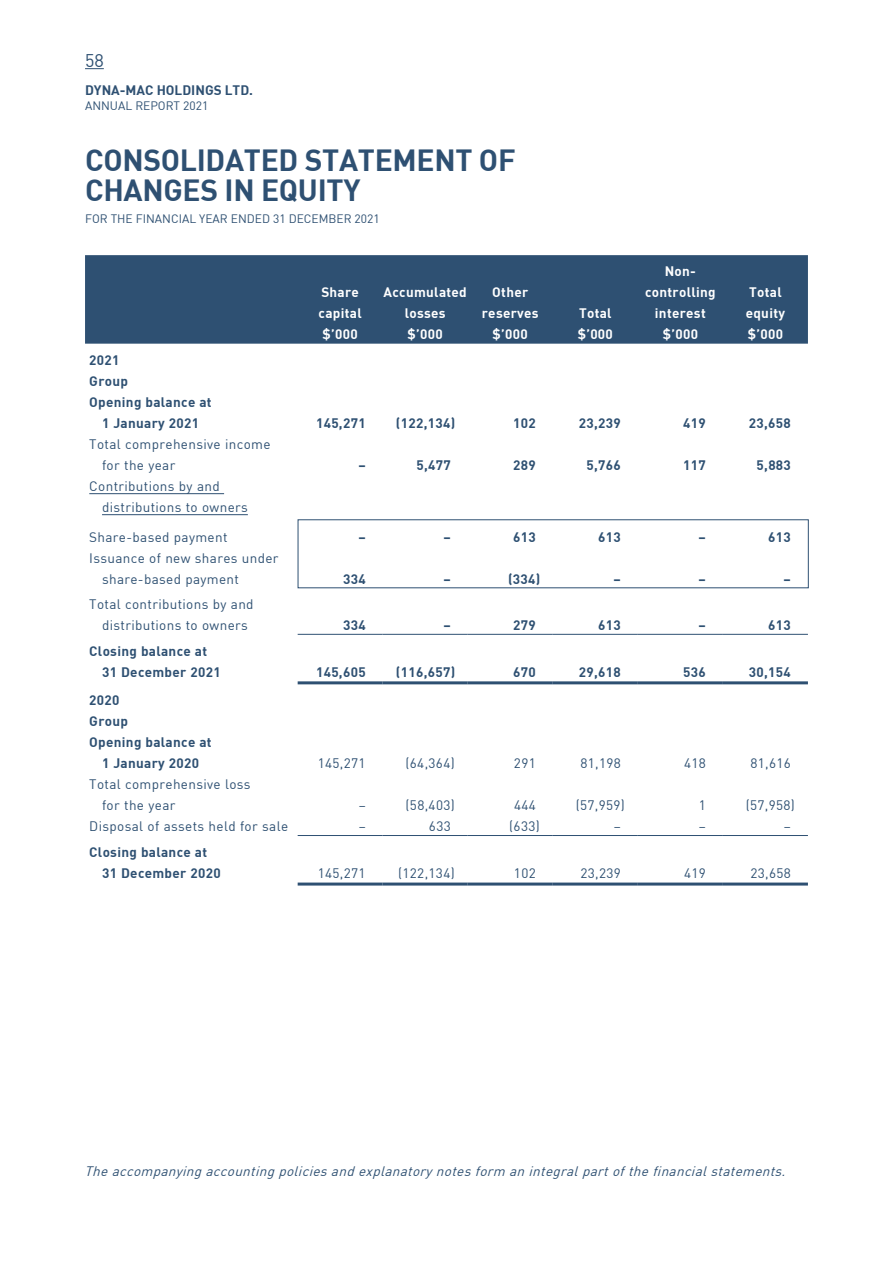
<style>
.page{position:relative;width:893px;height:1263px;background:#fff}
.page>*{position:absolute;margin:0;border:0;box-sizing:border-box;transform-origin:0 0}
.t1{font:30px/30px "DIN Bold";letter-spacing:-.01em;color:#2e5072}
.t2{font:18px "DIN";color:#2e5072}
.t3{font:13.5px/21px "DIN";letter-spacing:.025em;color:#2e5072}
.t4{font:13.5px/21px "DIN Bold";letter-spacing:.025em;color:#2e5072}
.t5{font:13.5px/21px "DIN Bold";letter-spacing:.025em;color:#fff;text-align:center}
.t6{font:italic 13.5px "DIN";color:#2e5072}
.t7{font:13.5px "DIN Bold";color:#2e5072}
.t8{font:12px "DIN";color:#2e5072}
</style>
<div class="page">
<div style="left:85px;top:255px;width:723px;height:89px;background:#2e5072"></div>
<hr style="left:89px;top:493px;width:135px;height:1px;background:#2e5072">
<hr style="left:102px;top:514px;width:146px;height:1px;background:#2e5072">
<div style="left:298px;top:519px;width:511px;height:69px;border:1px solid #2e5072"></div>
<hr style="left:298px;top:634px;width:85px;height:1px;background:#2e5072">
<hr style="left:383px;top:634px;width:85px;height:1px;background:#2e5072">
<hr style="left:468px;top:634px;width:85px;height:1px;background:#2e5072">
<hr style="left:553px;top:634px;width:85px;height:1px;background:#2e5072">
<hr style="left:638px;top:634px;width:85px;height:1px;background:#2e5072">
<hr style="left:723px;top:634px;width:85px;height:1px;background:#2e5072">
<hr style="left:298px;top:681px;width:85px;height:3px;background:#2e5072">
<hr style="left:383px;top:681px;width:85px;height:3px;background:#2e5072">
<hr style="left:468px;top:681px;width:85px;height:3px;background:#2e5072">
<hr style="left:553px;top:681px;width:85px;height:3px;background:#2e5072">
<hr style="left:638px;top:681px;width:85px;height:3px;background:#2e5072">
<hr style="left:723px;top:681px;width:85px;height:3px;background:#2e5072">
<hr style="left:298px;top:835px;width:85px;height:1px;background:#2e5072">
<hr style="left:383px;top:835px;width:85px;height:1px;background:#2e5072">
<hr style="left:468px;top:835px;width:85px;height:1px;background:#2e5072">
<hr style="left:553px;top:835px;width:85px;height:1px;background:#2e5072">
<hr style="left:638px;top:835px;width:85px;height:1px;background:#2e5072">
<hr style="left:723px;top:835px;width:85px;height:1px;background:#2e5072">
<hr style="left:298px;top:882px;width:85px;height:3px;background:#2e5072">
<hr style="left:383px;top:882px;width:85px;height:3px;background:#2e5072">
<hr style="left:468px;top:882px;width:85px;height:3px;background:#2e5072">
<hr style="left:553px;top:882px;width:85px;height:3px;background:#2e5072">
<hr style="left:638px;top:882px;width:85px;height:3px;background:#2e5072">
<hr style="left:723px;top:882px;width:85px;height:3px;background:#2e5072">
<svg style="left:85px;top:68px;width:19px;height:1px"></svg>
<h2 class="t2" style="left:85px;top:52px;width:20px">58</h2>
<p class="t7" style="left:85px;top:81px;width:170px">DYNA-MAC HOLDINGS LTD.</p>
<p class="t8" style="left:85px;top:100px;width:125px">ANNUAL REPORT 2021</p>
<h1 class="t1" style="left:85px;top:144px;width:432px">CONSOLIDATED STATEMENT OF<br>CHANGES IN EQUITY</h1>
<p class="t8" style="left:85px;top:214px;width:296px">FOR THE FINANCIAL YEAR ENDED 31 DECEMBER 2021</p>
<p class="t5" style="left:319px;top:281px;width:45px;text-align:left">Share capital</p>
<p class="t5" style="left:384px;top:281px;width:85px">Accumulated losses</p>
<p class="t5" style="left:482px;top:281px;width:58px">Other reserves</p>
<p class="t5" style="left:579px;top:302px;width:34px">Total</p>
<p class="t5" style="left:645px;top:260px;width:72px">Non&shy;controlling interest</p>
<p class="t5" style="left:746px;top:281px;width:41px;text-align:left">Total equity</p>
<p class="t5" style="left:323px;top:323px;width:37px">$’000</p>
<p class="t5" style="left:408px;top:323px;width:37px">$’000</p>
<p class="t5" style="left:493px;top:323px;width:37px">$’000</p>
<p class="t5" style="left:578px;top:323px;width:37px">$’000</p>
<p class="t5" style="left:663px;top:323px;width:37px">$’000</p>
<p class="t5" style="left:748px;top:323px;width:37px">$’000</p>
<p class="t4" style="left:89px;top:349px;width:32px">2021</p>
<p class="t4" style="left:89px;top:370px;width:40px">Group</p>
<p class="t4" style="left:89px;top:391px;width:124px">Opening balance at</p>
<p class="t4" style="left:102px;top:412px;width:99px">1 January 2021</p>
<p class="t4" style="left:316px;top:412px;width:51px">145,271</p>
<p class="t4" style="left:396px;top:412px;width:61px">(122,134)</p>
<p class="t4" style="left:513px;top:412px;width:24px">102</p>
<p class="t4" style="left:579px;top:412px;width:43px">23,239</p>
<p class="t4" style="left:683px;top:412px;width:24px">419</p>
<p class="t4" style="left:749px;top:412px;width:43px">23,658</p>
<p class="t3" style="left:102px;top:434px;width:170px;text-indent:-13px">Total comprehensive income for the year</p>
<p class="t4" style="left:358px;top:454px;width:9px">–</p>
<p class="t4" style="left:416px;top:454px;width:36px">5,477</p>
<p class="t4" style="left:513px;top:454px;width:24px">289</p>
<p class="t4" style="left:586px;top:454px;width:36px">5,766</p>
<p class="t4" style="left:683px;top:454px;width:24px">117</p>
<p class="t4" style="left:757px;top:454px;width:36px">5,883</p>
<p class="t3" style="left:102px;top:476px;width:147px;text-indent:-13px">Contributions by and distributions to owners</p>
<p class="t3" style="left:89px;top:527px;width:140px">Share-based payment</p>
<p class="t4" style="left:358px;top:526px;width:9px">–</p>
<p class="t4" style="left:443px;top:526px;width:9px">–</p>
<p class="t4" style="left:513px;top:526px;width:24px">613</p>
<p class="t4" style="left:598px;top:526px;width:24px">613</p>
<p class="t4" style="left:698px;top:526px;width:9px">–</p>
<p class="t4" style="left:768px;top:526px;width:24px">613</p>
<p class="t3" style="left:102px;top:548px;width:178px;text-indent:-13px">Issuance of new shares under share-based payment</p>
<p class="t4" style="left:343px;top:568px;width:24px">334</p>
<p class="t4" style="left:443px;top:568px;width:9px">–</p>
<p class="t4" style="left:508px;top:568px;width:34px">(334)</p>
<p class="t4" style="left:613px;top:568px;width:9px">–</p>
<p class="t4" style="left:698px;top:568px;width:9px">–</p>
<p class="t4" style="left:784px;top:568px;width:9px">–</p>
<p class="t3" style="left:89px;top:595px;width:166px;text-align:center">Total contributions by and distributions to owners</p>
<p class="t4" style="left:102px;top:640px;width:120px;text-indent:-13px">Closing balance at<br>31 December 2021</p>
<p class="t4" style="left:343px;top:614px;width:24px">334</p>
<p class="t4" style="left:443px;top:614px;width:9px">–</p>
<p class="t4" style="left:513px;top:614px;width:24px">279</p>
<p class="t4" style="left:598px;top:614px;width:24px">613</p>
<p class="t4" style="left:698px;top:614px;width:9px">–</p>
<p class="t4" style="left:768px;top:614px;width:24px">613</p>
<p class="t4" style="left:316px;top:661px;width:51px">145,605</p>
<p class="t4" style="left:396px;top:661px;width:61px">(116,657)</p>
<p class="t4" style="left:513px;top:661px;width:24px">670</p>
<p class="t4" style="left:579px;top:661px;width:43px">29,618</p>
<p class="t4" style="left:683px;top:661px;width:24px">536</p>
<p class="t4" style="left:749px;top:661px;width:43px">30,154</p>
<p class="t4" style="left:89px;top:689px;width:32px">2020</p>
<p class="t4" style="left:89px;top:710px;width:40px">Group</p>
<p class="t4" style="left:89px;top:731px;width:124px">Opening balance at</p>
<p class="t4" style="left:102px;top:752px;width:99px">1 January 2020</p>
<p class="t3" style="left:318px;top:754px;width:49px">145,271</p>
<p class="t3" style="left:406px;top:754px;width:51px">(64,364)</p>
<p class="t3" style="left:514px;top:754px;width:23px">291</p>
<p class="t3" style="left:580px;top:754px;width:42px">81,198</p>
<p class="t3" style="left:684px;top:754px;width:23px">418</p>
<p class="t3" style="left:750px;top:754px;width:42px">81,616</p>
<p class="t3" style="left:102px;top:775px;width:150px;text-indent:-13px">Total comprehensive loss for the year</p>
<p class="t3" style="left:359px;top:796px;width:9px">–</p>
<p class="t3" style="left:406px;top:796px;width:51px">(58,403)</p>
<p class="t3" style="left:514px;top:796px;width:23px">444</p>
<p class="t3" style="left:576px;top:796px;width:51px">(57,959)</p>
<p class="t3" style="left:699px;top:796px;width:9px">1</p>
<p class="t3" style="left:746px;top:796px;width:51px">(57,958)</p>
<p class="t3" style="left:89px;top:817px;width:200px">Disposal of assets held for sale</p>
<p class="t3" style="left:359px;top:817px;width:9px">–</p>
<p class="t3" style="left:429px;top:817px;width:23px">633</p>
<p class="t3" style="left:509px;top:817px;width:32px">(633)</p>
<p class="t3" style="left:614px;top:817px;width:9px">–</p>
<p class="t3" style="left:699px;top:817px;width:9px">–</p>
<p class="t3" style="left:784px;top:817px;width:9px">–</p>
<p class="t4" style="left:102px;top:841px;width:120px;text-indent:-13px">Closing balance at<br>31 December 2020</p>
<p class="t3" style="left:318px;top:863px;width:49px">145,271</p>
<p class="t3" style="left:398px;top:863px;width:58px">(122,134)</p>
<p class="t3" style="left:514px;top:863px;width:23px">102</p>
<p class="t3" style="left:580px;top:863px;width:42px">23,239</p>
<p class="t3" style="left:684px;top:863px;width:23px">419</p>
<p class="t3" style="left:750px;top:863px;width:42px">23,658</p>
<p class="t6" style="left:84px;top:1165px;width:706px">The accompanying accounting policies and explanatory notes form an integralpartofthe financialstatements.</p>
</div>
